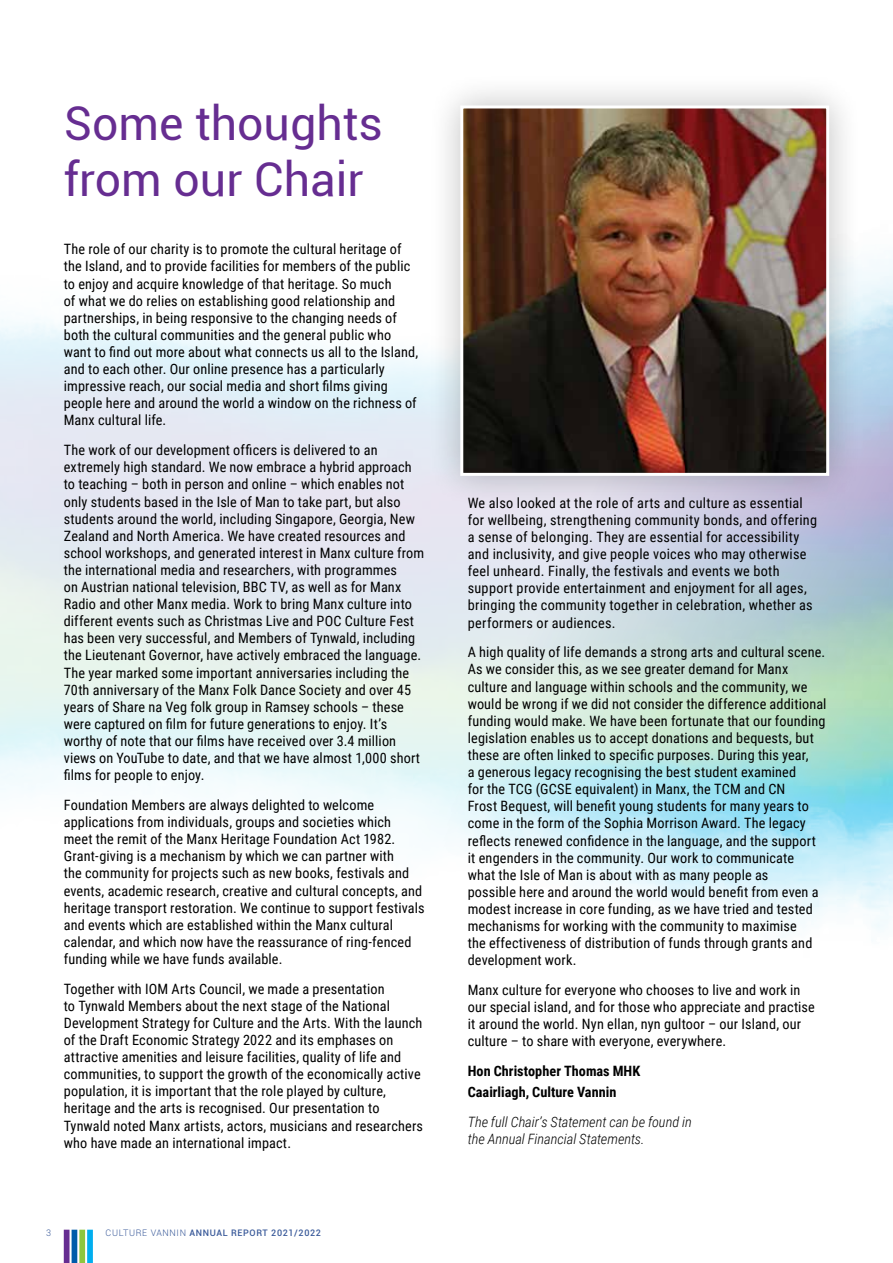
<style>
.page{position:relative;width:893px;height:1263px;background:#fff}
.page>*{position:absolute;margin:0;border:0;box-sizing:border-box;transform-origin:0 0}
.t1{font:46.5px/55.5px "Roboto";color:#662d91}
.t2{font:14.25px/17.1px "Roboto Condensed";letter-spacing:.01em;color:#000}
.t3{font:italic 300 14.25px/17.1px "Roboto Condensed";color:#000}
.t4{font:700 14.25px/20.5px "Roboto Condensed";color:#000}
.t5{font:500 9px "Roboto";letter-spacing:.07em;color:#3a5a9a}
.t6{font:300 9px "Roboto";color:#3a5a9a}
.s1{font-weight:300}
</style>
<div class="page">
<div style="left:427px;top:72px;width:435px;height:437px;background:#000;opacity:.25"></div>
<img style="left:464px;top:109px;width:361px;height:363px">
<div style="left:460px;top:105px;width:369px;height:371px;border:3px solid #fff"></div>
<div style="left:64px;top:1230px;width:6px;height:33px;background:#662d91"></div>
<div style="left:72px;top:1230px;width:5px;height:33px;background:#005baa"></div>
<div style="left:79px;top:1230px;width:6px;height:33px;background:#8dc63f"></div>
<div style="left:87px;top:1230px;width:6px;height:33px;background:#00aeef"></div>
<h1 class="t1" style="left:64px;top:94px;width:321px">Some thoughts from our Chair</h1>
<p class="t2" style="left:64px;top:240px;width:356px">The role of our charity is to promote the cultural heritage of the Island, and to provide facilities for members of the public to enjoy and acquire knowledge of that heritage. So much<br>of what we do relies on establishing good relationship and partnerships, in being responsive to the changing needs of both the cultural communities and the general public who want to find out more about what connects us all to the Island, and to each other. Our online presence has a particularly impressive reach, our social media and short films giving people here and around the world a window on the richness of Manx cultural life.</p>
<p class="t2" style="left:64px;top:441px;width:362px">The work of our development officers is delivered to an extremely high standard. We now embrace a hybrid approach to teaching – both in person and online – which enables not only students based in the Isle of Man to take part, but also students around the world, including Singapore, Georgia, New Zealand and North America. We have created resources and school workshops, and generated interest in Manx culture from the international media and researchers, with programmes<br>on Austrian national television, BBC TV, as well as for Manx Radio and other Manx media. Work to bring Manx culture into different events such as Christmas Live and POC Culture Fest has been very successful, and Members of Tynwald, including the Lieutenant Governor, have actively embraced the language.<br>The year marked some important anniversaries including the 70th anniversary of the Manx Folk Dance Society and over 45 years of Share na Veg folk group in Ramsey schools – these were captured on film for future generations to enjoy. It’s worthy of note that our films have received over 3.4 million views on YouTube to date, and that we have almost 1,000 short films for people to enjoy.</p>
<p class="t2" style="left:64px;top:796px;width:362px">Foundation Members are always delighted to welcome applications from individuals, groups and societies which<br>meet the remit of the Manx Heritage Foundation Act 1982.<br>Grant-giving is a mechanism by which we can partner with<br>the community for projects such as new books, festivals and events, academic research, creative and cultural concepts, and heritage transport restoration. We continue to support festivals and events which are established within the Manx cultural calendar, and which now have the reassurance of ring-fenced funding while we have funds available.</p>
<p class="t2" style="left:64px;top:980px;width:361px">Together with IOM Arts Council, we made a presentation<br>to Tynwald Members about the next stage of the National Development Strategy for Culture and the Arts. With the launch of the Draft Economic Strategy 2022 and its emphases on attractive amenities and leisure facilities, quality of life and communities, to support the growth of the economically active population, it is important that the role played by culture, heritage and the arts is recognised. Our presentation to Tynwald noted Manx artists, actors, musicians and researchers who have made an international impact.</p>
<p class="t6" style="left:46px;top:1227px;width:6px">3</p>
<p class="t5" style="left:106px;top:1227px;width:217px"><span class="s1">CULTURE VANNIN</span> ANNUAL REPORT 2021/2022</p>
<p class="t2" style="left:468px;top:494px;width:351px">We also looked at the role of arts and culture as essential for wellbeing, strengthening community bonds, and offering a sense of belonging. They are essential for accessibility and inclusivity, and give people voices who may otherwise feel unheard. Finally, the festivals and events we both support provide entertainment and enjoyment for all ages, bringing the community together in celebration, whether as performers or audiences.</p>
<p class="t2" style="left:468px;top:643px;width:360px">A high quality of life demands a strong arts and cultural scene.<br>As we consider this, as we see greater demand for Manx culture and language within schools and the community, we would be wrong if we did not consider the difference additional funding would make. We have been fortunate that our founding legislation enables us to accept donations and bequests, but these are often linked to specific purposes. During this year,<br>a generous legacy recognising the best student examined<br>for the TCG (GCSE equivalent) in Manx, the TCM and CN<br>Frost Bequest, will benefit young students for many years to come in the form of the Sophia Morrison Award. The legacy reflects renewed confidence in the language, and the support it engenders in the community. Our work to communicate<br>what the Isle of Man is about with as many people as<br>possible here and around the world would benefit from even a modest increase in core funding, as we have tried and tested mechanisms for working with the community to maximise<br>the effectiveness of distribution of funds through grants and development work.</p>
<p class="t2" style="left:468px;top:981px;width:349px">Manx culture for everyone who chooses to live and work in our special island, and for those who appreciate and practise it around the world. Nyn ellan, nyn gultoor – our Island, our culture – to share with everyone, everywhere.</p>
<p class="t4" style="left:468px;top:1060px;width:174px">Hon Christopher Thomas MHK<br>Caairliagh, Culture Vannin</p>
<p class="t3" style="left:468px;top:1112px;width:226px">The full Chair’s Statement can be found in the Annual Financial Statements.</p>
</div>
